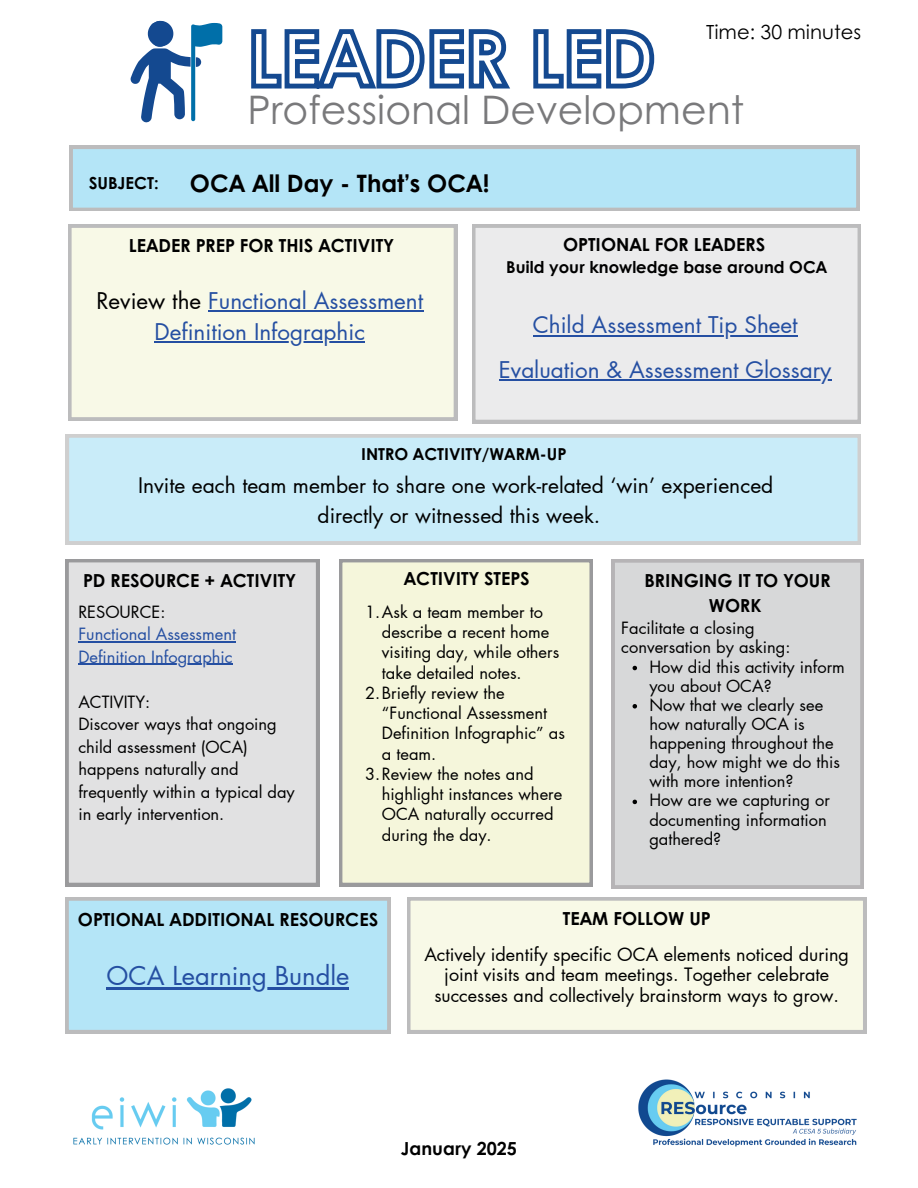
<style>
.page{position:relative;width:918px;height:1188px;background:#fff}
.page>*{position:absolute;margin:0;border:0;box-sizing:border-box;transform-origin:0 0}
.t1{font:39.3px "Century Gothic";color:#79797b}
.t2{font:25.5px "Futura LT Pro";color:#254fa2}
.t3{font:700 24px "Century Gothic";color:#000}
.t4{font:22.5px/30.3px "Futura LT Pro";color:#254fa2;text-align:center}
.t5{font:21px/29.2px "Futura LT Pro";color:#000;text-align:center}
.t6{font:19.5px "Century Gothic";color:#000}
.t7{font:700 18px/24.8px "Century Gothic";color:#000;text-align:center}
.t8{font:18px/20.2px "Futura LT Pro";color:#000;text-align:center}
.t9{font:16.5px/22.5px "Futura LT Pro";color:#000}
.t10{font:16.5px/22.5px "Futura LT Pro";color:#254fa2}
.t11{font:700 16.5px "Century Gothic";color:#000}
.t12{font:700 16.35px "Century Gothic";color:#000}
.s1{color:#000}
</style>
<div class="page">
<svg style="left:70px;top:146px;width:789px;height:65px;background:#b4e0f0"></svg>
<img style="left:65px;top:1033px;width:197px;height:112px">
<svg style="left:66px;top:434px;width:795px;height:110px;background:#c9e9f6"></svg>
<svg style="left:251px;top:29px;width:404px;height:60px"></svg>
<div style="left:68px;top:225px;width:389px;height:195px;background:#f8f9e7"></div>
<div style="left:65px;top:559px;width:254px;height:327px;background:#e1e1e2"></div>
<div style="left:339px;top:559px;width:254px;height:327px;background:#f5f6db"></div>
<div style="left:612px;top:559px;width:252px;height:329px;background:#d7d8d9"></div>
<svg style="left:65px;top:897px;width:325px;height:136px;background:#b3e1f2"></svg>
<hr style="left:107px;top:987px;width:242px;height:2px;background:#254fa2">
<svg style="left:407px;top:897px;width:459px;height:136px;background:#f4f4e4"></svg>
<div style="left:472px;top:225px;width:389px;height:198px;background:#ebebec"></div>
<svg style="left:130px;top:21px;width:92px;height:102px"></svg>
<hr style="left:208px;top:311px;width:215px;height:1px;background:#254fa2">
<hr style="left:155px;top:341px;width:210px;height:1px;background:#254fa2">
<hr style="left:533px;top:335px;width:265px;height:2px;background:#254fa2">
<hr style="left:499px;top:379px;width:332px;height:2px;background:#254fa2">
<hr style="left:78px;top:641px;width:158px;height:1px;background:#254fa2">
<hr style="left:78px;top:664px;width:155px;height:1px;background:#254fa2">
<svg style="left:633px;top:666px;width:4px;height:4px"></svg>
<svg style="left:633px;top:704px;width:4px;height:5px"></svg>
<svg style="left:633px;top:800px;width:4px;height:4px"></svg>
<img style="left:638px;top:1079px;width:219px;height:68px">
<p class="t6" style="left:706px;top:20px;width:156px">Time: 30 minutes</p>
<h1 class="t1" style="left:247px;top:84px;width:498px">Professional Development</h1>
<p class="t11" style="left:89px;top:172px;width:71px">SUBJECT:</p>
<h3 class="t3" style="left:190px;top:167px;width:301px">OCA All Day - That’s OCA!</h3>
<p class="t7" style="left:129px;top:233px;width:266px">LEADER PREP FOR THIS ACTIVITY</p>
<h3 class="t4" style="left:96px;top:286px;width:328px"><span class="s1">Review the</span> Functional Assessment<br>Definition Infographic</h3>
<p class="t7" style="left:563px;top:231px;width:203px">OPTIONAL FOR LEADERS</p>
<p class="t12" style="left:506px;top:257px;width:323px">Build your knowledge base around OCA</p>
<h3 class="t4" style="left:499px;top:302px;width:334px;line-height:44.7px">Child Assessment Tip Sheet<br>Evaluation &amp; Assessment Glossary</h3>
<p class="t11" style="left:361px;top:443px;width:207px">INTRO ACTIVITY/WARM-UP</p>
<p class="t5" style="left:138px;top:471px;width:637px">Invite each team member to share one work-related ‘win’ experienced directly or witnessed this week.</p>
<p class="t7" style="left:83px;top:567px;width:214px">PD RESOURCE + ACTIVITY</p>
<p class="t7" style="left:404px;top:565px;width:127px">ACTIVITY STEPS</p>
<p class="t7" style="left:644px;top:568px;width:188px">BRINGING IT TO YOUR<br>WORK</p>
<p class="t9" style="left:365px;top:600px;width:179px">1.Ask a team member to</p>
<p class="t9" style="left:382px;top:621px;width:169px">describe a recent home</p>
<p class="t9" style="left:382px;top:641px;width:179px">visiting day, while others</p>
<p class="t9" style="left:382px;top:661px;width:141px">take detailed notes.</p>
<p class="t9" style="left:365px;top:681px;width:141px">2.Briefly review the</p>
<p class="t9" style="left:382px;top:702px;width:167px">“Functional Assessment</p>
<p class="t9" style="left:382px;top:722px;width:185px">Definition Infographic” as</p>
<p class="t9" style="left:382px;top:742px;width:56px">a team.</p>
<p class="t9" style="left:365px;top:762px;width:170px">3.Review the notes and</p>
<p class="t9" style="left:382px;top:783px;width:182px">highlight instances where</p>
<p class="t9" style="left:382px;top:803px;width:173px">OCA naturally occurred</p>
<p class="t9" style="left:382px;top:823px;width:111px">during the day.</p>
<p class="t9" style="left:78px;top:600px;width:89px">RESOURCE:</p>
<p class="t10" style="left:78px;top:623px;width:159px">Functional Assessment<br>Definition Infographic</p>
<p class="t9" style="left:78px;top:690px;width:218px">ACTIVITY:<br>Discover ways that ongoing child assessment (OCA) happens naturally and frequently within a typical day in early intervention.</p>
<p class="t9" style="left:621px;top:617px;width:135px">Facilitate a closing</p>
<p class="t9" style="left:621px;top:636px;width:171px">conversation by asking:</p>
<p class="t9" style="left:649px;top:655px;width:197px">How did this activity inform</p>
<p class="t9" style="left:649px;top:674px;width:124px">you about OCA?</p>
<p class="t9" style="left:649px;top:693px;width:175px">Now that we clearly see</p>
<p class="t9" style="left:649px;top:712px;width:157px">how naturally OCA is</p>
<p class="t9" style="left:649px;top:732px;width:186px">happening throughout the</p>
<p class="t9" style="left:649px;top:751px;width:192px">day, how might we do this</p>
<p class="t9" style="left:649px;top:770px;width:146px">with more intention?</p>
<p class="t9" style="left:649px;top:789px;width:182px">How are we capturing or</p>
<p class="t9" style="left:649px;top:808px;width:179px">documenting information</p>
<p class="t9" style="left:649px;top:827px;width:73px">gathered?</p>
<p class="t7" style="left:78px;top:907px;width:302px">OPTIONAL ADDITIONAL RESOURCES</p>
<h2 class="t2" style="left:107px;top:958px;width:244px">OCA Learning Bundle</h2>
<p class="t7" style="left:563px;top:905px;width:149px">TEAM FOLLOW UP</p>
<p class="t8" style="left:424px;top:944px;width:426px">Actively identify specific OCA elements noticed during joint visits and team meetings. Together celebrate successes and collectively brainstorm ways to grow.</p>
<p class="t7" style="left:401px;top:1136px;width:118px">January 2025</p>
</div>
